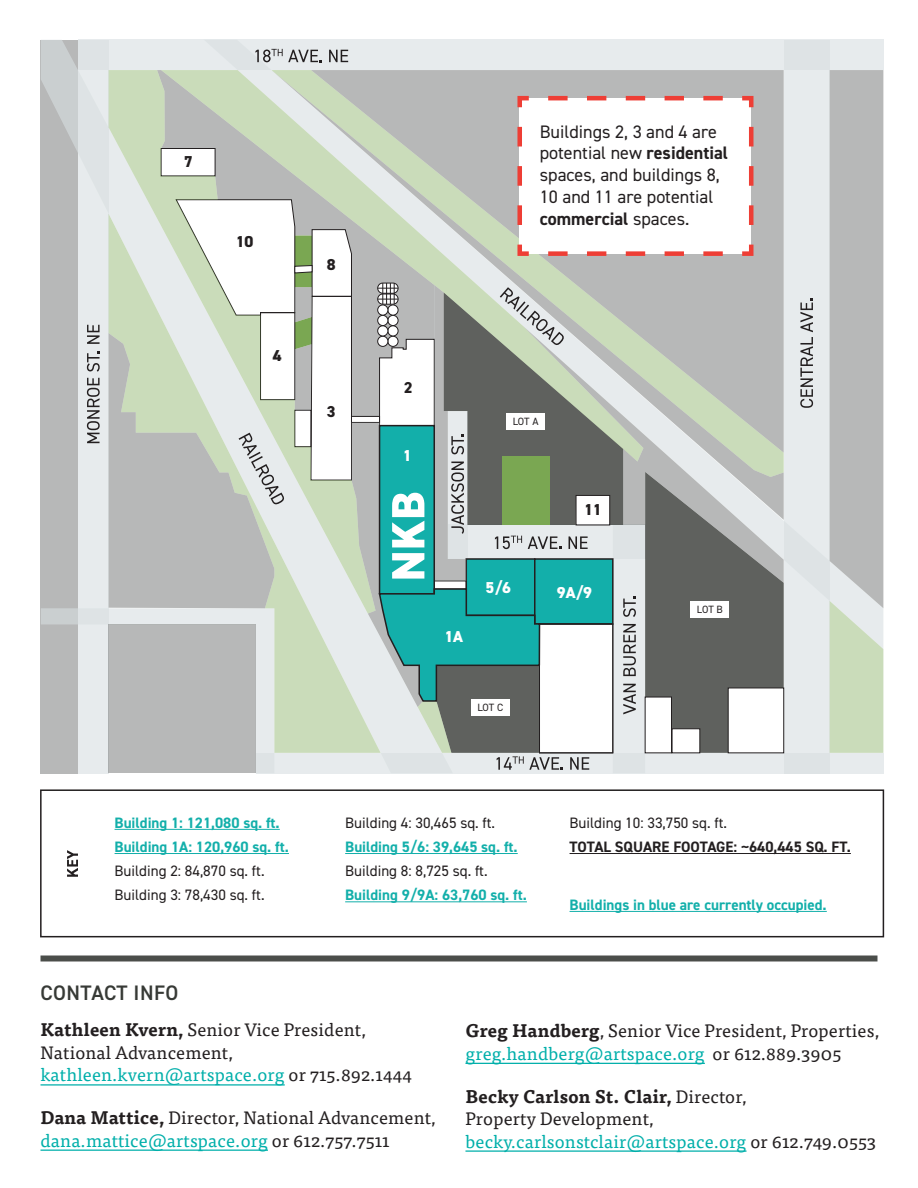
<style>
.page{position:relative;width:918px;height:1188px;background:#fff}
.page>*{position:absolute;margin:0;border:0;box-sizing:border-box;transform-origin:0 0}
.Blue_Subhead{font:600 21px "DIN2014";letter-spacing:.02em;color:#373a36}
.t1{font:18.15px/21.8px "DIN2014";color:#231f20}
.Body_Copy{font:18px/22.5px "Tisa Pro";letter-spacing:.01em;color:#231f20}
.t2{font:800 15.9px "DIN2014";color:#fff}
.t3{font:800 15.9px "DIN2014";color:#231f20}
.t4{font:700 15.15px/24.2px "DIN2014";color:#13afaa}
.t5{font:700 15.15px/24.2px "DIN2014";color:#231f20}
.t6{font:10.5px "DIN2014";letter-spacing:-.01em;color:#231f20}
.s1{font-weight:700}
.s2{font-weight:400;color:#231f20}
.s3{font-weight:400}
.s4{color:#00afaa}
</style>
<div class="page">
<hr style="left:40px;top:1084px;width:245px;height:2px;background:#00afaa">
<hr style="left:40px;top:1150px;width:228px;height:1px;background:#00afaa">
<hr style="left:465px;top:1063px;width:240px;height:1px;background:#00afaa">
<hr style="left:465px;top:1150px;width:282px;height:2px;background:#00afaa">
<svg style="left:41px;top:40px;width:37px;height:568px;background:#b9baba"></svg>
<div style="left:256px;top:753px;width:627px;height:20px;background:#e7ebed"></div>
<div style="left:784px;top:40px;width:46px;height:733px;background:#e7ebed"></div>
<div style="left:78px;top:40px;width:805px;height:30px;background:#e7ebed"></div>
<div style="left:78px;top:40px;width:31px;height:733px;background:#e7ebed"></div>
<svg style="left:41px;top:608px;width:68px;height:165px"></svg>
<svg style="left:87px;top:378px;width:13px;height:65px"></svg>
<svg style="left:87px;top:351px;width:13px;height:21px"></svg>
<svg style="left:87px;top:325px;width:13px;height:19px"></svg>
<svg style="left:255px;top:49px;width:67px;height:13px"></svg>
<svg style="left:329px;top:50px;width:19px;height:12px"></svg>
<svg style="left:800px;top:299px;width:13px;height:109px"></svg>
<svg style="left:109px;top:70px;width:52px;height:144px;background:#d1dfc7"></svg>
<svg style="left:109px;top:214px;width:269px;height:539px;background:#d8e3d2"></svg>
<svg style="left:161px;top:70px;width:110px;height:263px;background:#c8d0c3"></svg>
<div style="left:109px;top:624px;width:147px;height:149px;background:#b7b8b8"></div>
<svg style="left:109px;top:333px;width:165px;height:275px;background:#bbbfb9"></svg>
<svg style="left:271px;top:70px;width:80px;height:450px;background:#cfdac8"></svg>
<svg style="left:830px;top:70px;width:53px;height:683px;background:#bdc1bb"></svg>
<svg style="left:311px;top:70px;width:473px;height:352px;background:#c0c5bd"></svg>
<svg style="left:351px;top:422px;width:27px;height:285px;background:#cacfca"></svg>
<svg style="left:175px;top:199px;width:177px;height:306px"></svg>
<svg style="left:378px;top:283px;width:406px;height:487px;background:#98afa9"></svg>
<div style="left:539px;top:624px;width:74px;height:129px;border:1px solid #231f20"></div>
<div style="left:40px;top:789px;width:844px;height:148px;border:2px solid #231f20"></div>
<hr style="left:115px;top:829px;width:165px;height:1px;background:#13afaa">
<hr style="left:115px;top:853px;width:174px;height:1px;background:#13afaa">
<hr style="left:345px;top:853px;width:173px;height:1px;background:#13afaa">
<hr style="left:345px;top:901px;width:182px;height:1px;background:#13afaa">
<hr style="left:570px;top:853px;width:281px;height:1px;background:#231f20">
<hr style="left:570px;top:911px;width:257px;height:1px;background:#13afaa">
<svg style="left:67px;top:850px;width:11px;height:27px"></svg>
<div style="left:520px;top:98px;width:231px;height:156px;background:#fff"></div>
<svg style="left:548px;top:251px;width:184px;height:5px"></svg>
<svg style="left:738px;top:240px;width:18px;height:18px"></svg>
<svg style="left:738px;top:94px;width:18px;height:131px"></svg>
<svg style="left:515px;top:94px;width:208px;height:18px"></svg>
<svg style="left:515px;top:127px;width:18px;height:131px"></svg>
<div style="left:40px;top:956px;width:838px;height:6px;background:#4b4e4a"></div>
<p class="t3" style="left:184px;top:151px;width:10px">7</p>
<p class="t3" style="left:236px;top:231px;width:19px">10</p>
<p class="t3" style="left:273px;top:344px;width:10px">4</p>
<p class="t3" style="left:327px;top:254px;width:10px">8</p>
<p class="t3" style="left:327px;top:401px;width:10px">3</p>
<p class="t1" style="left:540px;top:120px;width:190px">Buildings 2, 3 and 4 are potential new <span class="s1">residential </span>spaces, and buildings 8,<br>10 and 11 are potential <span class="s1">commercial</span> spaces.</p>
<p class="t3" style="left:404px;top:377px;width:10px">2</p>
<p class="t2" style="left:403px;top:445px;width:10px">1</p>
<p class="t6" style="left:513px;top:415px;width:27px">LOT A</p>
<p class="t3" style="left:584px;top:499px;width:19px">11</p>
<p class="t2" style="left:444px;top:626px;width:20px">1A</p>
<p class="t2" style="left:486px;top:577px;width:27px">5/6</p>
<p class="t2" style="left:557px;top:582px;width:37px">9A/9</p>
<p class="t6" style="left:478px;top:701px;width:27px">LOT C</p>
<p class="t6" style="left:697px;top:603px;width:27px">LOT B</p>
<p class="t4" style="left:115px;top:810px;width:176px">Building 1: 121,080 sq. ft.<br>Building 1A: 120,960 sq. ft.<br><span class="s2">Building 2: 84,870 sq. ft.<br>Building 3: 78,430 sq. ft.</span></p>
<p class="t4" style="left:345px;top:810px;width:183px"><span class="s2">Building 4: 30,465 sq. ft.<br></span>Building 5/6: 39,645 sq. ft.<br><span class="s2">Building 8: 8,725 sq. ft.<br></span>Building 9/9A: 63,760 sq. ft.</p>
<p class="t5" style="left:570px;top:810px;width:283px"><span class="s3">Building 10: 33,750 sq. ft.<br></span>TOTAL SQUARE FOOTAGE: ~640,445 SQ. FT.</p>
<p class="t4" style="left:570px;top:892px;width:259px">Buildings in blue are currently occupied.</p>
<p class="Blue_Subhead" style="left:41px;top:979px;width:139px">CONTACT INFO</p>
<p class="Body_Copy" style="left:40px;top:1018px;width:373px"><span class="s1">Kathleen Kvern,</span> Senior Vice President,<br>National Advancement, <span class="s4">kathleen.kvern@artspace.org</span> or 715.892.1444</p>
<p class="Body_Copy" style="left:40px;top:1105px;width:397px"><span class="s1">Dana Mattice,</span> Director, National Advancement, <span class="s4">dana.mattice@artspace.org</span> or 612.757.7511</p>
<p class="Body_Copy" style="left:465px;top:1019px;width:415px"><span class="s1">Greg Handberg</span>, Senior Vice President, Properties, <span class="s4">greg.handberg@artspace.org</span> or 612.889.3905</p>
<p class="Body_Copy" style="left:465px;top:1084px;width:412px"><span class="s1">Becky Carlson St. Clair,</span> Director,<br>Property Development, <span class="s4">becky.carlsonstclair@artspace.org</span> or 612.749.0553</p>
</div>
